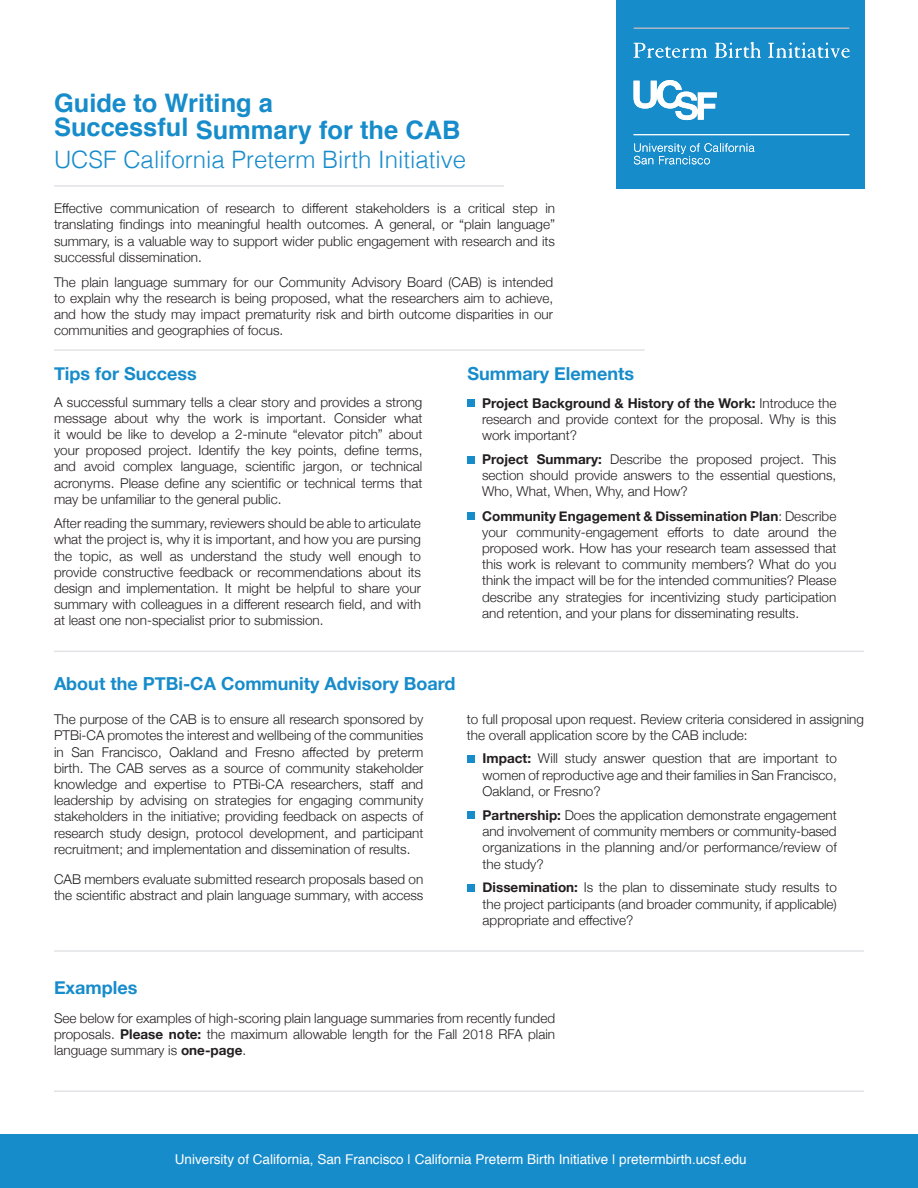
<style>
.page{position:relative;width:918px;height:1188px;background:#fff}
.page>*{position:absolute;margin:0;border:0;box-sizing:border-box;transform-origin:0 0}
.t1{font:700 25.5px "Helvetica";color:#178ccb}
.t2{font:300 24px "Helvetica";color:#178ccb}
.t3{font:700 18px "Helvetica Neue";color:#178ccb}
.t4{font:300 13.5px/16.2px "Helvetica Neue";color:#231f20;text-align:justify}
.t5{font:13.5px "Helvetica";color:#fff}
.s1{font-weight:700}
</style>
<div class="page">
<hr style="left:54px;top:185px;width:450px;height:2px;background:#e1e3e6">
<div style="left:616px;top:0;width:249px;height:189px;background:#178ccb"></div>
<div style="left:0;top:1134px;width:918px;height:54px;background:#178ccb"></div>
<hr style="left:634px;top:28px;width:215px;height:1px;background:#fff">
<svg style="left:634px;top:43px;width:73px;height:15px"></svg>
<svg style="left:715px;top:42px;width:46px;height:16px"></svg>
<svg style="left:768px;top:43px;width:82px;height:15px"></svg>
<svg style="left:634px;top:80px;width:83px;height:40px"></svg>
<hr style="left:634px;top:134px;width:215px;height:1px;background:#fff">
<svg style="left:634px;top:143px;width:120px;height:21px"></svg>
<hr style="left:54px;top:349px;width:591px;height:2px;background:#e1e3e6">
<hr style="left:54px;top:651px;width:810px;height:1px;background:#e1e3e6">
<div style="left:467px;top:399px;width:8px;height:8px;background:#178ccb"></div>
<div style="left:467px;top:456px;width:8px;height:7px;background:#178ccb"></div>
<div style="left:467px;top:512px;width:8px;height:8px;background:#178ccb"></div>
<div style="left:468px;top:755px;width:7px;height:8px;background:#178ccb"></div>
<div style="left:468px;top:811px;width:7px;height:8px;background:#178ccb"></div>
<div style="left:468px;top:884px;width:7px;height:8px;background:#178ccb"></div>
<hr style="left:54px;top:950px;width:810px;height:2px;background:#e1e3e6">
<hr style="left:54px;top:1090px;width:810px;height:2px;background:#e1e3e6">
<p class="t1" style="left:54px;top:82px;width:221px">Guide to Writing a</p>
<p class="t1" style="left:54px;top:109px;width:408px">Successful Summary for the CAB</p>
<p class="t2" style="left:54px;top:139px;width:414px">UCSF California Preterm Birth Initiative</p>
<p class="t4" style="left:54px;top:199px;width:503px">Effective communication of research to different stakeholders is a critical step in translating findings into meaningful health outcomes. A general, or “plain language” summary, is a valuable way to support wider public engagement with research and its successful dissemination.</p>
<p class="t4" style="left:54px;top:273px;width:501px">The plain language summary for our Community Advisory Board (CAB) is intended to explain why the research is being proposed, what the researchers aim to achieve, and how the study may impact prematurity risk and birth outcome disparities in our communities and geographies of focus.</p>
<p class="t3" style="left:54px;top:360px;width:144px">Tips for Success</p>
<p class="t4" style="left:54px;top:393px;width:370px">A successful summary tells a clear story and provides a strong message about why the work is important. Consider what it would be like to develop a 2-minute “elevator pitch” about your proposed project. Identify the key points, define terms, and avoid complex language, scientific jargon, or technical acronyms. Please define any scientific or technical terms that may be unfamiliar to the general public.</p>
<p class="t4" style="left:54px;top:514px;width:369px">After reading the summary, reviewers should be able to articulate what the project is, why it is important, and how you are pursing the topic, as well as understand the study well enough to provide constructive feedback or recommendations about its design and implementation. It might be helpful to share your summary with colleagues in a different research field, and with at least one non-specialist prior to submission.</p>
<p class="t3" style="left:468px;top:360px;width:168px">Summary Elements</p>
<p class="t4" style="left:482px;top:394px;width:356px"><span class="s1">Project Background &amp; History of the Work:</span> Introduce the research and provide context for the proposal. Why is this work important?</p>
<p class="t4" style="left:482px;top:450px;width:356px"><span class="s1">Project Summary:</span> Describe the proposed project. This section should provide answers to the essential questions, Who, What, When, Why, and How?</p>
<p class="t4" style="left:482px;top:507px;width:356px"><span class="s1">Community Engagement &amp; Dissemination Plan</span>: Describe your community-engagement efforts to date around the proposed work. How has your research team assessed that this work is relevant to community members? What do you think the impact will be for the intended communities? Please describe any strategies for incentivizing study participation and retention, and your plans for disseminating results.</p>
<p class="t3" style="left:54px;top:669px;width:403px">About the PTBi-CA Community Advisory Board</p>
<p class="t4" style="left:54px;top:710px;width:371px">The purpose of the CAB is to ensure all research sponsored by PTBi-CA promotes the interest and wellbeing of the communities in San Francisco, Oakland and Fresno affected by preterm birth. The CAB serves as a source of community stakeholder knowledge and expertise to PTBi-CA researchers, staff and leadership by advising on strategies for engaging community stakeholders in the initiative; providing feedback on aspects of research study design, protocol development, and participant recruitment; and implementation and dissemination of results.</p>
<p class="t4" style="left:54px;top:870px;width:371px">CAB members evaluate submitted research proposals based on the scientific abstract and plain language summary, with access</p>
<p class="t4" style="left:467px;top:710px;width:399px">to full proposal upon request. Review criteria considered in assigning the overall application score by the CAB include:</p>
<p class="t4" style="left:483px;top:749px;width:356px"><span class="s1">Impact:</span> Will study answer question that are important to women of reproductive age and their families in San Francisco, Oakland, or Fresno?</p>
<p class="t4" style="left:483px;top:806px;width:356px"><span class="s1">Partnership:</span> Does the application demonstrate engagement and involvement of community members or community-based organizations in the planning and/or performance/review of the study?</p>
<p class="t4" style="left:483px;top:878px;width:356px"><span class="s1">Dissemination:</span> Is the plan to disseminate study results to the project participants (and broader community, if applicable) appropriate and effective?</p>
<p class="t3" style="left:54px;top:973px;width:85px">Examples</p>
<p class="t4" style="left:54px;top:1009px;width:503px">See below for examples of high-scoring plain language summaries from recently funded proposals. <span class="s1">Please note:</span> the maximum allowable length for the Fall 2018 RFA plain language summary is <span class="s1">one-page</span>.</p>
<p class="t5" style="left:175px;top:1149px;width:573px">University of California, San Francisco | California Preterm Birth Initiative | pretermbirth.ucsf.edu</p>
</div>
